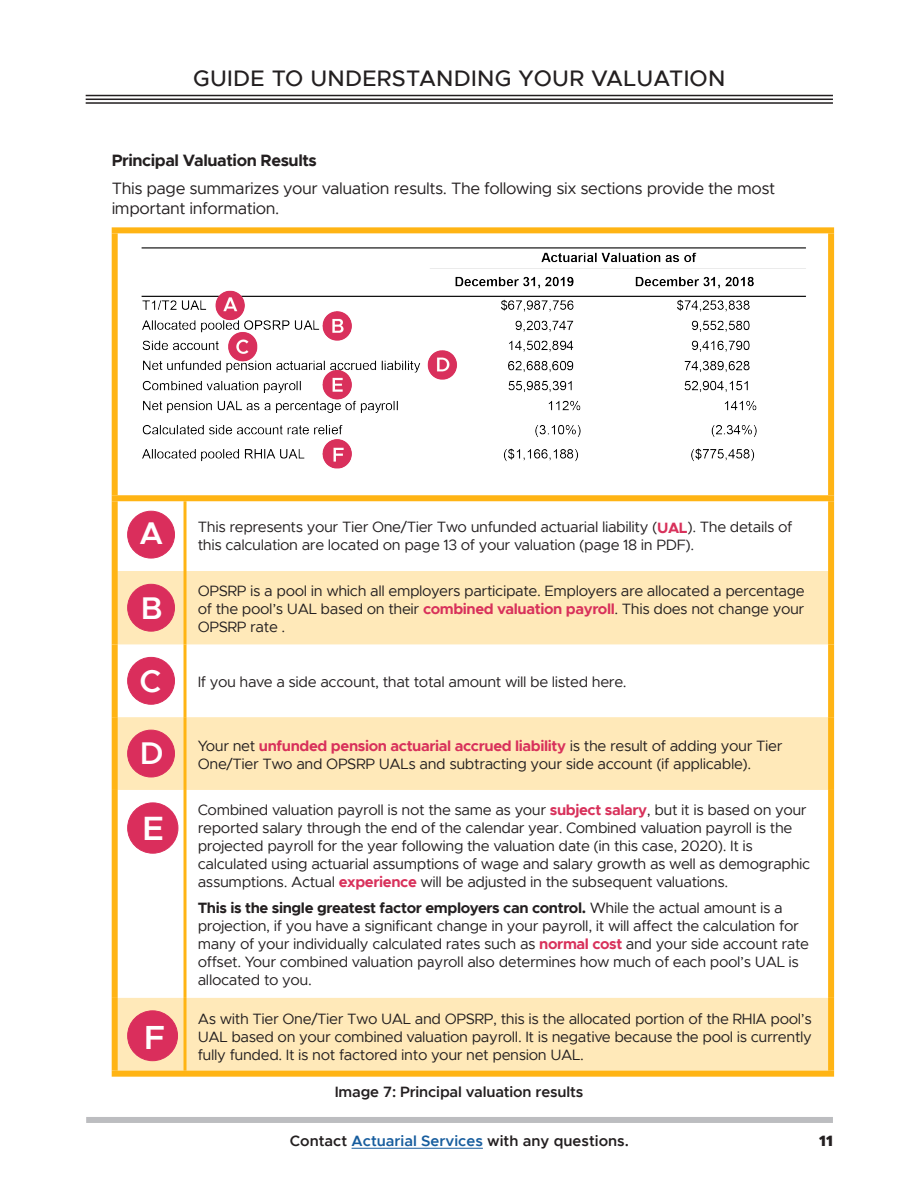
<style>
.page{position:relative;width:918px;height:1188px;background:#fff}
.page>*{position:absolute;margin:0;border:0;box-sizing:border-box;transform-origin:0 0}
.t1{font:600 33.75px "Metropolis";color:#fff}
.t2{font:600 33.6px "Metropolis";color:#fff}
.t3{font:600 31.5px "Metropolis";color:#fff}
.t4{font:500 22.5px "Metropolis";letter-spacing:.01em;color:#231f20}
.Inset_body_text{font:16.5px/19.5px "Metropolis";letter-spacing:-.025em;color:#231f20}
.Inset_headline-Secti{font:700 16.5px "Metropolis";letter-spacing:-.025em;color:#231f20}
.Table-Text{font:15px/18px "Metropolis";letter-spacing:-.025em;color:#231f20}
.t5{font:600 15px "Metropolis";color:#231f20}
.t6{font:900 15px "Metropolis";color:#231f20}
.s1{font-weight:600;font-size:31.5px;color:#fff}
.s2{font-weight:700;color:#d8315b}
.s3{font-weight:700}
.s4{color:#175d9e}
</style>
<div class="page">
<hr style="left:352px;top:1148px;width:131px;height:1px;background:#175d9e">
<div style="left:86px;top:1117px;width:747px;height:6px;background:#bcbdc0"></div>
<hr style="left:86px;top:95px;width:747px;height:1px;background:#231f20">
<hr style="left:86px;top:99px;width:747px;height:1px;background:#231f20">
<hr style="left:86px;top:102px;width:747px;height:2px;background:#231f20">
<svg style="left:118px;top:571px;width:710px;height:500px"></svg>
<div style="left:112px;top:233px;width:6px;height:262px;background:#ffb414"></div>
<div style="left:828px;top:233px;width:6px;height:262px;background:#ffb414"></div>
<div style="left:112px;top:501px;width:6px;height:70px;background:#ffb414"></div>
<div style="left:828px;top:501px;width:6px;height:70px;background:#ffb414"></div>
<div style="left:112px;top:571px;width:6px;height:73px;background:#ffb414"></div>
<div style="left:828px;top:571px;width:6px;height:73px;background:#ffb414"></div>
<div style="left:112px;top:644px;width:6px;height:73px;background:#ffb414"></div>
<div style="left:828px;top:644px;width:6px;height:73px;background:#ffb414"></div>
<div style="left:112px;top:717px;width:6px;height:73px;background:#ffb414"></div>
<div style="left:828px;top:717px;width:6px;height:73px;background:#ffb414"></div>
<div style="left:112px;top:790px;width:6px;height:208px;background:#ffb414"></div>
<div style="left:828px;top:790px;width:6px;height:208px;background:#ffb414"></div>
<div style="left:112px;top:998px;width:6px;height:73px;background:#ffb414"></div>
<div style="left:828px;top:998px;width:6px;height:73px;background:#ffb414"></div>
<div style="left:112px;top:227px;width:73px;height:6px;background:#ffb414"></div>
<div style="left:185px;top:227px;width:649px;height:6px;background:#ffb414"></div>
<div style="left:112px;top:495px;width:73px;height:6px;background:#ffb414"></div>
<div style="left:185px;top:495px;width:649px;height:6px;background:#ffb414"></div>
<hr style="left:184px;top:501px;width:3px;height:70px;background:#ffb414">
<hr style="left:184px;top:571px;width:3px;height:73px;background:#ffb414">
<hr style="left:184px;top:644px;width:3px;height:73px;background:#ffb414">
<hr style="left:184px;top:717px;width:3px;height:73px;background:#ffb414">
<hr style="left:184px;top:790px;width:3px;height:208px;background:#ffb414">
<hr style="left:184px;top:998px;width:3px;height:73px;background:#ffb414">
<div style="left:112px;top:1071px;width:73px;height:6px;background:#ffb414"></div>
<div style="left:185px;top:1071px;width:649px;height:6px;background:#ffb414"></div>
<img style="left:141px;top:247px;width:665px;height:222px">
<div style="left:128px;top:511px;width:47px;height:47px;background:#da2e5c;border-radius:50%"></div>
<div style="left:127px;top:511px;width:48px;height:47px;border:1px solid #da2e5c;border-radius:50%"></div>
<div style="left:128px;top:584px;width:47px;height:47px;background:#da2e5c;border-radius:50%"></div>
<div style="left:127px;top:584px;width:48px;height:47px;border:1px solid #da2e5c;border-radius:50%"></div>
<div style="left:128px;top:657px;width:47px;height:47px;background:#da2e5c;border-radius:50%"></div>
<div style="left:127px;top:657px;width:48px;height:47px;border:1px solid #da2e5c;border-radius:50%"></div>
<div style="left:128px;top:730px;width:47px;height:47px;background:#da2e5c;border-radius:50%"></div>
<div style="left:127px;top:730px;width:48px;height:47px;border:1px solid #da2e5c;border-radius:50%"></div>
<div style="left:128px;top:803px;width:50px;height:50px;background:#da2e5c;border-radius:50%"></div>
<div style="left:127px;top:803px;width:51px;height:50px;border:1px solid #da2e5c;border-radius:50%"></div>
<div style="left:128px;top:1011px;width:50px;height:50px;background:#da2e5c;border-radius:50%"></div>
<div style="left:127px;top:1011px;width:51px;height:50px;border:1px solid #da2e5c;border-radius:50%"></div>
<h3 class="t4" style="left:193px;top:64px;width:534px">GUIDE TO UNDERSTANDING YOUR VALUATION</h3>
<p class="Inset_headline-Secti" style="left:112px;top:150px;width:207px">Principal Valuation Results</p>
<p class="Inset_body_text" style="left:112px;top:179px;width:665px">This page summarizes your valuation results. The following six sections provide the most important information.</p>
<p class="Table-Text" style="left:198px;top:517px;width:596px;text-indent:-58px"><span class="s1">A</span> This represents your Tier One/Tier Two unfunded actuarial liability (<span class="s2">UAL</span>). The details of this calculation are located on page 13 of your valuation (page 18 in PDF).</p>
<h3 class="t3" style="left:141px;top:588px;width:23px">B</h3>
<p class="Table-Text" style="left:198px;top:582px;width:609px;text-align:justify">OPSRP is a pool in which all employers participate. Employers are allocated a percentage of the pool’s UAL based on their <span class="s2">combined valuation payroll</span>. This does not change your OPSRP rate .</p>
<p class="Table-Text" style="left:139px;top:673px;width:489px"><span class="s1">C</span> If you have a side account, that total amount will be listed here.</p>
<p class="Table-Text" style="left:198px;top:736px;width:586px;text-indent:-58px"><span class="s1">D</span> Your net <span class="s2">unfunded pension actuarial accrued liability</span> is the result of adding your Tier<br>One/Tier Two and OPSRP UALs and subtracting your side account (if applicable).</p>
<h1 class="t1" style="left:143px;top:807px;width:23px">E</h1>
<h2 class="t2" style="left:144px;top:1016px;width:22px">F</h2>
<p class="Table-Text" style="left:198px;top:800px;width:614px">Combined valuation payroll is not the same as your <span class="s2">subject salary</span>, but it is based on your reported salary through the end of the calendar year. Combined valuation payroll is the projected payroll for the year following the valuation date (in this case, 2020). It is calculated using actuarial assumptions of wage and salary growth as well as demographic assumptions. Actual <span class="s2">experience</span> will be adjusted in the subsequent valuations.</p>
<p class="Table-Text" style="left:198px;top:899px;width:613px"><span class="s3">This is the single greatest factor employers can control.</span> While the actual amount is a projection, if you have a significant change in your payroll, it will affect the calculation for many of your individually calculated rates such as <span class="s2">normal cost</span> and your side account rate offset. Your combined valuation payroll also determines how much of each pool’s UAL is allocated to you.</p>
<p class="Table-Text" style="left:198px;top:1010px;width:616px;text-align:justify">As with Tier One/Tier Two UAL and OPSRP, this is the allocated portion of the RHIA pool’s UAL based on your combined valuation payroll. It is negative because the pool is currently fully funded. It is not factored into your net pension UAL.</p>
<p class="t5" style="left:335px;top:1082px;width:250px">Image 7: Principal valuation results</p>
<p class="t5" style="left:290px;top:1132px;width:341px">Contact <span class="s4">Actuarial Services</span> with any questions.</p>
<p class="t6" style="left:819px;top:1132px;width:15px">11</p>
</div>
